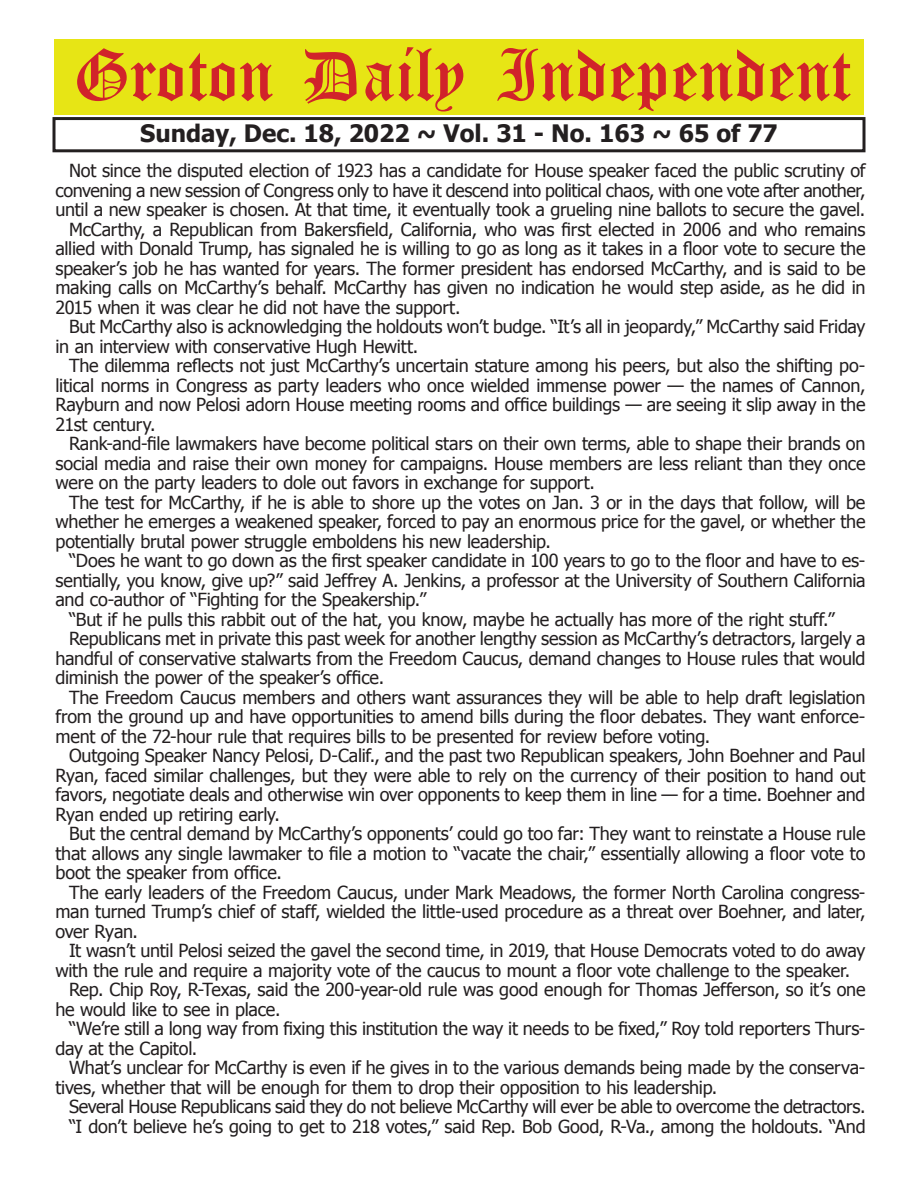
<style>
.page{position:relative;width:918px;height:1188px;background:#fff}
.page>*{position:absolute;margin:0;border:0;box-sizing:border-box;transform-origin:0 0}
.t1{font:54px "Old English Five";color:#d1232a}
.t2{font:700 24px "Tahoma";color:#231f20}
.t3{font:18px "Tahoma";letter-spacing:-.01em;color:#231f20}
</style>
<div class="page">
<div style="left:52px;top:117px;width:814px;height:35px;border:3px solid #231f20"></div>
<div style="left:54px;top:40px;width:810px;height:75px;background:#e7e515"></div>
<h1 class="t1" style="left:73px;top:50px;width:779px">Groton Daily Independent</h1>
<h2 class="t2" style="left:140px;top:116px;width:639px">Sunday, Dec. 18, 2022 ~ Vol. 31 - No. 163 ~ 65 of 77</h2>
<p class="t3" style="left:69px;top:159px;width:798px">Not since the disputed election of 1923 has a candidate for House speaker faced the public scrutiny of</p>
<p class="t3" style="left:56px;top:178px;width:812px">convening a new session of Congress only to have it descend into political chaos, with one vote after another,</p>
<p class="t3" style="left:56px;top:198px;width:811px">until a new speaker is chosen. At that time, it eventually took a grueling nine ballots to secure the gavel.</p>
<p class="t3" style="left:69px;top:217px;width:798px">McCarthy, a Republican from Bakersfield, California, who was first elected in 2006 and who remains</p>
<p class="t3" style="left:56px;top:237px;width:811px">allied with Donald Trump, has signaled he is willing to go as long as it takes in a floor vote to secure the</p>
<p class="t3" style="left:56px;top:256px;width:812px">speaker’s job he has wanted for years. The former president has endorsed McCarthy, and is said to be</p>
<p class="t3" style="left:56px;top:276px;width:812px">making calls on McCarthy’s behalf. McCarthy has given no indication he would step aside, as he did in</p>
<p class="t3" style="left:56px;top:295px;width:407px">2015 when it was clear he did not have the support.</p>
<p class="t3" style="left:69px;top:315px;width:798px">But McCarthy also is acknowledging the holdouts won’t budge. “It’s all in jeopardy,” McCarthy said Friday</p>
<p class="t3" style="left:56px;top:334px;width:364px">in an interview with conservative Hugh Hewitt.</p>
<p class="t3" style="left:69px;top:354px;width:798px">The dilemma reflects not just McCarthy’s uncertain stature among his peers, but also the shifting po-</p>
<p class="t3" style="left:56px;top:373px;width:811px">litical norms in Congress as party leaders who once wielded immense power — the names of Cannon,</p>
<p class="t3" style="left:56px;top:393px;width:812px">Rayburn and now Pelosi adorn House meeting rooms and office buildings — are seeing it slip away in the</p>
<p class="t3" style="left:56px;top:412px;width:102px">21st century.</p>
<p class="t3" style="left:69px;top:432px;width:798px">Rank-and-file lawmakers have become political stars on their own terms, able to shape their brands on</p>
<p class="t3" style="left:56px;top:451px;width:812px">social media and raise their own money for campaigns. House members are less reliant than they once</p>
<p class="t3" style="left:56px;top:471px;width:541px">were on the party leaders to dole out favors in exchange for support.</p>
<p class="t3" style="left:69px;top:490px;width:798px">The test for McCarthy, if he is able to shore up the votes on Jan. 3 or in the days that follow, will be</p>
<p class="t3" style="left:56px;top:510px;width:812px">whether he emerges a weakened speaker, forced to pay an enormous price for the gavel, or whether the</p>
<p class="t3" style="left:56px;top:529px;width:497px">potentially brutal power struggle emboldens his new leadership.</p>
<p class="t3" style="left:69px;top:549px;width:798px">“Does he want to go down as the first speaker candidate in 100 years to go to the floor and have to es-</p>
<p class="t3" style="left:56px;top:568px;width:812px">sentially, you know, give up?” said Jeffrey A. Jenkins, a professor at the University of Southern California</p>
<p class="t3" style="left:56px;top:588px;width:372px">and co-author of “Fighting for the Speakership.”</p>
<p class="t3" style="left:69px;top:607px;width:767px">“But if he pulls this rabbit out of the hat, you know, maybe he actually has more of the right stuff.”</p>
<p class="t3" style="left:69px;top:627px;width:798px">Republicans met in private this past week for another lengthy session as McCarthy’s detractors, largely a</p>
<p class="t3" style="left:56px;top:646px;width:812px">handful of conservative stalwarts from the Freedom Caucus, demand changes to House rules that would</p>
<p class="t3" style="left:56px;top:666px;width:330px">diminish the power of the speaker’s office.</p>
<p class="t3" style="left:69px;top:685px;width:798px">The Freedom Caucus members and others want assurances they will be able to help draft legislation</p>
<p class="t3" style="left:56px;top:705px;width:812px">from the ground up and have opportunities to amend bills during the floor debates. They want enforce-</p>
<p class="t3" style="left:56px;top:724px;width:656px">ment of the 72-hour rule that requires bills to be presented for review before voting.</p>
<p class="t3" style="left:69px;top:744px;width:798px">Outgoing Speaker Nancy Pelosi, D-Calif., and the past two Republican speakers, John Boehner and Paul</p>
<p class="t3" style="left:56px;top:763px;width:811px">Ryan, faced similar challenges, but they were able to rely on the currency of their position to hand out</p>
<p class="t3" style="left:56px;top:783px;width:812px">favors, negotiate deals and otherwise win over opponents to keep them in line — for a time. Boehner and</p>
<p class="t3" style="left:56px;top:802px;width:226px">Ryan ended up retiring early.</p>
<p class="t3" style="left:69px;top:822px;width:798px">But the central demand by McCarthy’s opponents’ could go too far: They want to reinstate a House rule</p>
<p class="t3" style="left:56px;top:841px;width:811px">that allows any single lawmaker to file a motion to “vacate the chair,” essentially allowing a floor vote to</p>
<p class="t3" style="left:56px;top:861px;width:228px">boot the speaker from office.</p>
<p class="t3" style="left:69px;top:880px;width:798px">The early leaders of the Freedom Caucus, under Mark Meadows, the former North Carolina congress-</p>
<p class="t3" style="left:56px;top:900px;width:812px">man turned Trump’s chief of staff, wielded the little-used procedure as a threat over Boehner, and later,</p>
<p class="t3" style="left:56px;top:919px;width:84px">over Ryan.</p>
<p class="t3" style="left:69px;top:939px;width:798px">It wasn’t until Pelosi seized the gavel the second time, in 2019, that House Democrats voted to do away</p>
<p class="t3" style="left:56px;top:958px;width:796px">with the rule and require a majority vote of the caucus to mount a floor vote challenge to the speaker.</p>
<p class="t3" style="left:69px;top:978px;width:798px">Rep. Chip Roy, R-Texas, said the 200-year-old rule was good enough for Thomas Jefferson, so it’s one</p>
<p class="t3" style="left:56px;top:997px;width:227px">he would like to see in place.</p>
<p class="t3" style="left:69px;top:1017px;width:798px">“We’re still a long way from fixing this institution the way it needs to be fixed,” Roy told reporters Thurs-</p>
<p class="t3" style="left:56px;top:1036px;width:143px">day at the Capitol.</p>
<p class="t3" style="left:69px;top:1056px;width:798px">What’s unclear for McCarthy is even if he gives in to the various demands being made by the conserva-</p>
<p class="t3" style="left:56px;top:1075px;width:663px">tives, whether that will be enough for them to drop their opposition to his leadership.</p>
<p class="t3" style="left:69px;top:1095px;width:798px">Several House Republicans said they do not believe McCarthy will ever be able to overcome the detractors.</p>
<p class="t3" style="left:69px;top:1114px;width:798px">“I don’t believe he’s going to get to 218 votes,” said Rep. Bob Good, R-Va., among the holdouts. “And</p>
</div>
